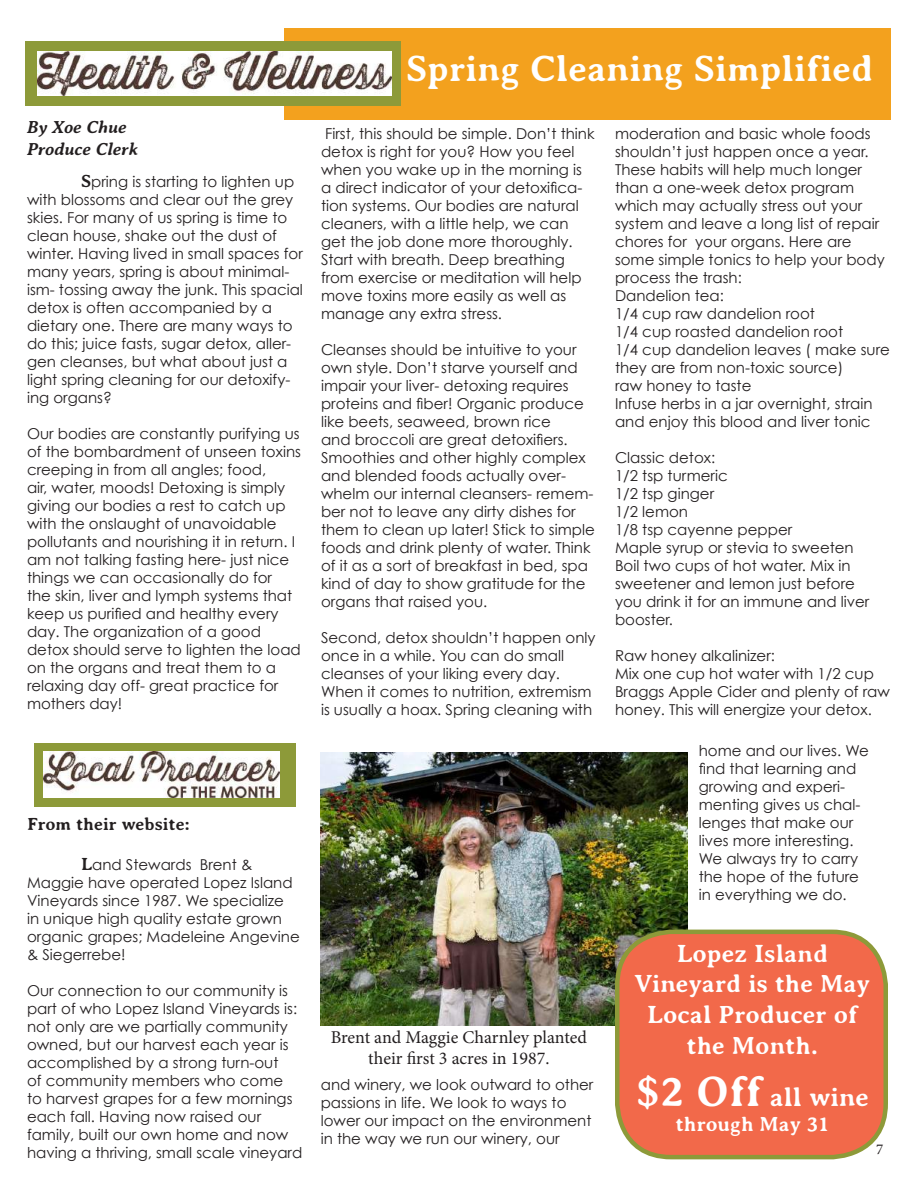
<style>
.page{position:relative;width:918px;height:1188px;background:#fff}
.page>*{position:absolute;margin:0;border:0;box-sizing:border-box;transform-origin:0 0}
.t1{font:700 37.5px "Averia Serif";color:#fff}
.t2{font:700 27px "Averia Serif";color:#fff}
.t3{font:700 25.5px/30.6px "Averia Serif";color:#fff;text-align:center}
.t4{font:700 21px "Averia Serif";color:#fff}
.t5{font:18px/21.6px "Minion Pro";color:#231f20;text-align:center}
.t6{font:italic 700 18px/21.6px "Averia Serif";color:#231f20}
.t7{font:700 18px "Averia Serif";color:#231f20}
.t8{font:15px/18px "Century Gothic";color:#231f20}
.t9{font:15px "Minion Pro";color:#231f20}
.s1{font-family:"Averia Serif";font-weight:700;font-size:18px}
.s2{font-size:43.5px}
</style>
<div class="page">
<div style="left:284px;top:28px;width:607px;height:91px;background:#f3a11e"></div>
<div style="left:26px;top:41px;width:375px;height:65px;background:#8d9a39"></div>
<img style="left:38px;top:52px;width:354px;height:43px">
<div style="left:34px;top:744px;width:262px;height:63px;background:#8d9a39"></div>
<img style="left:43px;top:752px;width:236px;height:46px">
<img style="left:321px;top:753px;width:367px;height:272px">
<div style="left:617px;top:932px;width:269px;height:225px;background:#f2694a;border-radius:54px"></div>
<div style="left:615px;top:930px;width:273px;height:229px;border:4px solid #8d9a39;border-radius:54px"></div>
<p class="t6" style="left:27px;top:117px;width:113px">By Xoe Chue<br>Produce Clerk</p>
<p class="t8" style="left:27px;top:172px;width:277px;text-indent:54px"><span class="s1">S</span>pring is starting to lighten up with blossoms and clear out the grey skies. For many of us spring is time to clean house, shake out the dust of winter. Having lived in small spaces for many years, spring is about minimal&shy;ism- tossing away the junk. This spacial detox is often accompanied by a dietary one. There are many ways to do this; juice fasts, sugar detox, aller&shy;gen cleanses, but what about just a light spring cleaning for our detoxify&shy;ing organs?</p>
<p class="t8" style="left:27px;top:424px;width:275px">Our bodies are constantly purifying us of the bombardment of unseen toxins creeping in from all angles; food,<br>air, water, moods! Detoxing is simply giving our bodies a rest to catch up with the onslaught of unavoidable pollutants and nourishing it in return. I am not talking fasting here- just nice things we can occasionally do for<br>the skin, liver and lymph systems that keep us purified and healthy every day. The organization of a good detox should serve to lighten the load on the organs and treat them to a relaxing day off- great practice for mothers day!</p>
<p class="t7" style="left:27px;top:814px;width:165px">From their website:</p>
<p class="t8" style="left:27px;top:855px;width:274px;text-indent:54px"><span class="s1">L</span>and Stewards Brent &amp;<br>Maggie have operated Lopez Island<br>Vineyards since 1987. We specialize in unique high quality estate grown organic grapes; Madeleine Angevine &amp; Siegerrebe!</p>
<p class="t8" style="left:27px;top:981px;width:277px">Our connection to our community is part of who Lopez Island Vineyards is: not only are we partially community owned, but our harvest each year is accomplished by a strong turn-out<br>of community members who come<br>to harvest grapes for a few mornings each fall. Having now raised our family, built our own home and now having a thriving, small scale vineyard</p>
<h1 class="t1" style="left:406px;top:48px;width:469px">Spring Cleaning Simplified</h1>
<p class="t8" style="left:321px;top:124px;width:275px">First, this should be simple. Don’t think detox is right for you? How you feel when you wake up in the morning is a direct indicator of your detoxifica&shy;tion systems. Our bodies are natural cleaners, with a little help, we can get the job done more thoroughly.<br>Start with breath. Deep breathing from exercise or meditation will help move toxins more easily as well as manage any extra stress.</p>
<p class="t8" style="left:321px;top:340px;width:275px">Cleanses should be intuitive to your own style. Don’t starve yourself and impair your liver- detoxing requires proteins and fiber! Organic produce like beets, seaweed, brown rice<br>and broccoli are great detoxifiers.<br>Smoothies and other highly complex and blended foods actually over&shy;whelm our internal cleansers- remem&shy;ber not to leave any dirty dishes for them to clean up later! Stick to simple foods and drink plenty of water. Think of it as a sort of breakfast in bed, spa kind of day to show gratitude for the organs that raised you.</p>
<p class="t8" style="left:321px;top:628px;width:276px">Second, detox shouldn’t happen only once in a while. You can do small cleanses of your liking every day.<br>When it comes to nutrition, extremism is usually a hoax. Spring cleaning with</p>
<p class="t5" style="left:331px;top:1026px;width:258px">Brent and Maggie Charnley planted their first 3 acres in 1987.</p>
<p class="t8" style="left:321px;top:1076px;width:274px">and winery, we look outward to other passions in life. We look to ways to lower our impact on the environment in the way we run our winery, our</p>
<p class="t8" style="left:615px;top:124px;width:276px">moderation and basic whole foods shouldn’t just happen once a year.<br>These habits will help much longer than a one-week detox program which may actually stress out your system and leave a long list of repair chores for your organs. Here are some simple tonics to help your body process the trash:<br>Dandelion tea:<br>1/4 cup raw dandelion root<br>1/4 cup roasted dandelion root<br>1/4 cup dandelion leaves ( make sure they are from non-toxic source)<br>raw honey to taste<br>Infuse herbs in a jar overnight, strain and enjoy this blood and liver tonic</p>
<p class="t8" style="left:615px;top:448px;width:256px">Classic detox:<br>1/2 tsp turmeric<br>1/2 tsp ginger<br>1/2 lemon<br>1/8 tsp cayenne pepper<br>Maple syrup or stevia to sweeten<br>Boil two cups of hot water. Mix in sweetener and lemon just before you drink it for an immune and liver booster.</p>
<p class="t8" style="left:615px;top:646px;width:277px">Raw honey alkalinizer:<br>Mix one cup hot water with 1/2 cup<br>Braggs Apple Cider and plenty of raw honey. This will energize your detox.</p>
<p class="t8" style="left:699px;top:742px;width:172px">home and our lives. We find that learning and growing and experi&shy;menting gives us chal&shy;lenges that make our lives more interesting.<br>We always try to carry the hope of the future in everything we do.</p>
<h3 class="t3" style="left:635px;top:938px;width:237px">Lopez Island<br>Vineyard is the May<br>Local Producer of the Month.</h3>
<h2 class="t2" style="left:636px;top:1082px;width:234px"><span class="s2">$2 Off</span> all wine</h2>
<h3 class="t4" style="left:676px;top:1112px;width:155px">through May 31</h3>
<p class="t9" style="left:876px;top:1140px;width:9px">7</p>
</div>
